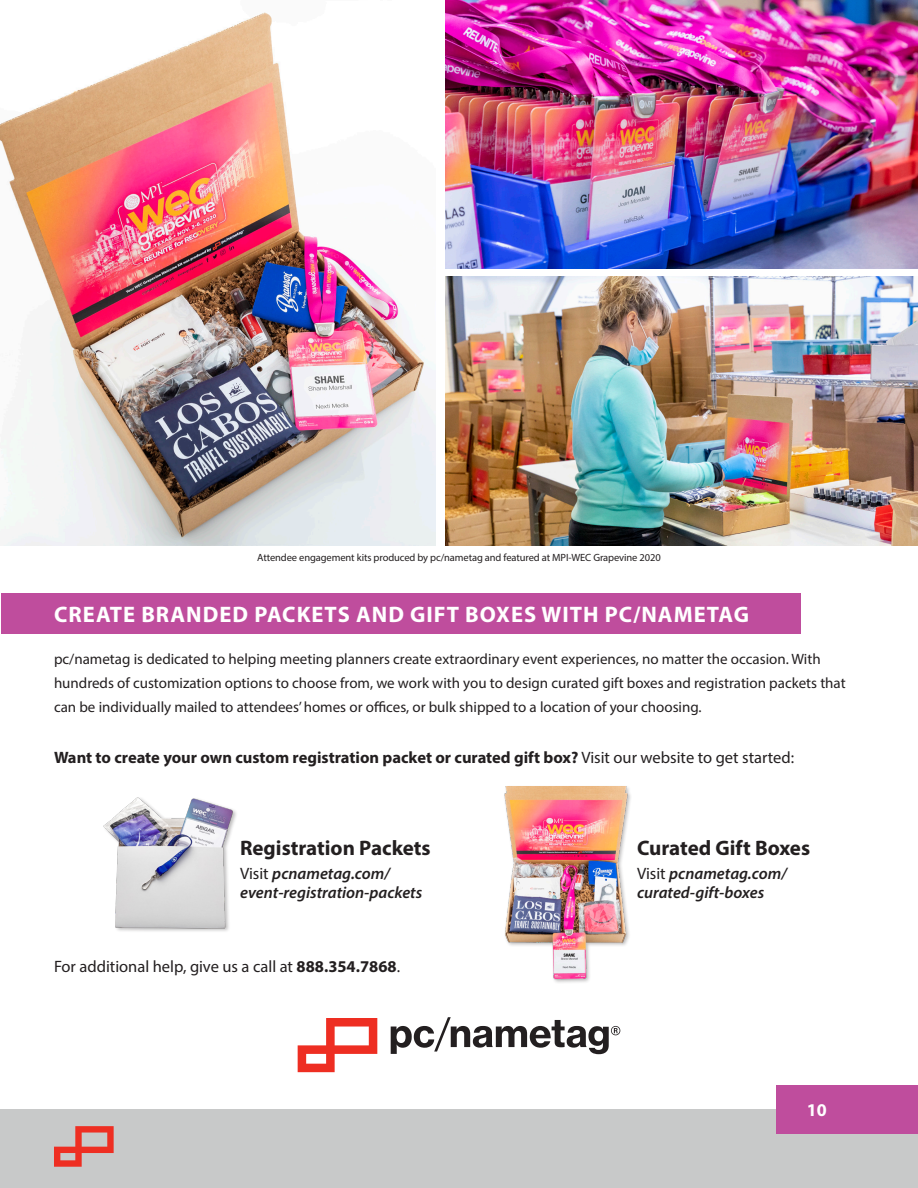
<style>
.page{position:relative;width:918px;height:1188px;background:#fff}
.page>*{position:absolute;margin:0;border:0;box-sizing:border-box;transform-origin:0 0}
.t1{font:700 22.5px "Myriad Pro";letter-spacing:.045em;color:#fff}
.t2{font:700 21px "Myriad Pro";color:#231f20}
.t3{font:700 18px "Myriad Pro";color:#fff}
.t4{font:700 16.5px "Myriad Pro";color:#231f20}
.t5{font:italic 600 16.5px/19.5px "Myriad Pro";color:#231f20}
.t6{font:16.5px "Myriad Pro";color:#231f20}
.t7{font:15px/24px "Myriad Pro";color:#231f20}
.t8{font:10.5px "Myriad Pro";letter-spacing:-.01em;color:#231f20}
.s1{font-weight:400}
.s2{font-weight:400;font-style:normal}
.s3{font-weight:700}
</style>
<div class="page">
<div style="left:0;top:1110px;width:918px;height:78px;background:#c8c9c9"></div>
<div style="left:777px;top:1085px;width:141px;height:49px;background:#bf4d9d"></div>
<svg style="left:54px;top:1126px;width:60px;height:41px"></svg>
<div style="left:1px;top:593px;width:799px;height:40px;background:#bf4d9d"></div>
<img style="left:446px;top:0;width:472px;height:269px">
<img style="left:446px;top:276px;width:472px;height:269px">
<svg style="left:298px;top:1018px;width:79px;height:54px"></svg>
<svg style="left:391px;top:1017px;width:229px;height:37px"></svg>
<img style="left:0;top:12px;width:435px;height:533px">
<img style="left:103px;top:797px;width:133px;height:134px">
<img style="left:504px;top:787px;width:127px;height:196px">
<p class="t8" style="left:257px;top:551px;width:405px">Attendee engagement kits produced by pc/nametag and featured at MPI-WEC Grapevine 2020</p>
<p class="t1" style="left:54px;top:599px;width:696px">CREATE BRANDED PACKETS AND GIFT BOXES WITH PC/NAMETAG</p>
<p class="t7" style="left:54px;top:647px;width:793px">pc/nametag is dedicated to helping meeting planners create extraordinary event experiences, no matter the occasion. With hundreds of customization options to choose from, we work with you to design curated gift boxes and registration packets that can be individually mailed to attendees’ homes or offices, or bulk shipped to a location of your choosing.</p>
<p class="t4" style="left:54px;top:747px;width:742px">Want to create your own custom registration packet or curated gift box? <span class="s1">Visit our website to get started:</span></p>
<p class="t2" style="left:240px;top:834px;width:192px">Registration Packets</p>
<p class="t5" style="left:240px;top:863px;width:184px"><span class="s2">Visit</span> pcnametag.com/ event-registration-packets</p>
<p class="t6" style="left:54px;top:956px;width:348px">For additional help, give us a call at <span class="s3">888.354.7868</span>.</p>
<p class="t2" style="left:637px;top:834px;width:175px">Curated Gift Boxes</p>
<p class="t5" style="left:637px;top:863px;width:151px"><span class="s2">Visit</span> pcnametag.com/ curated-gift-boxes</p>
<p class="t3" style="left:807px;top:1098px;width:21px">10</p>
</div>
